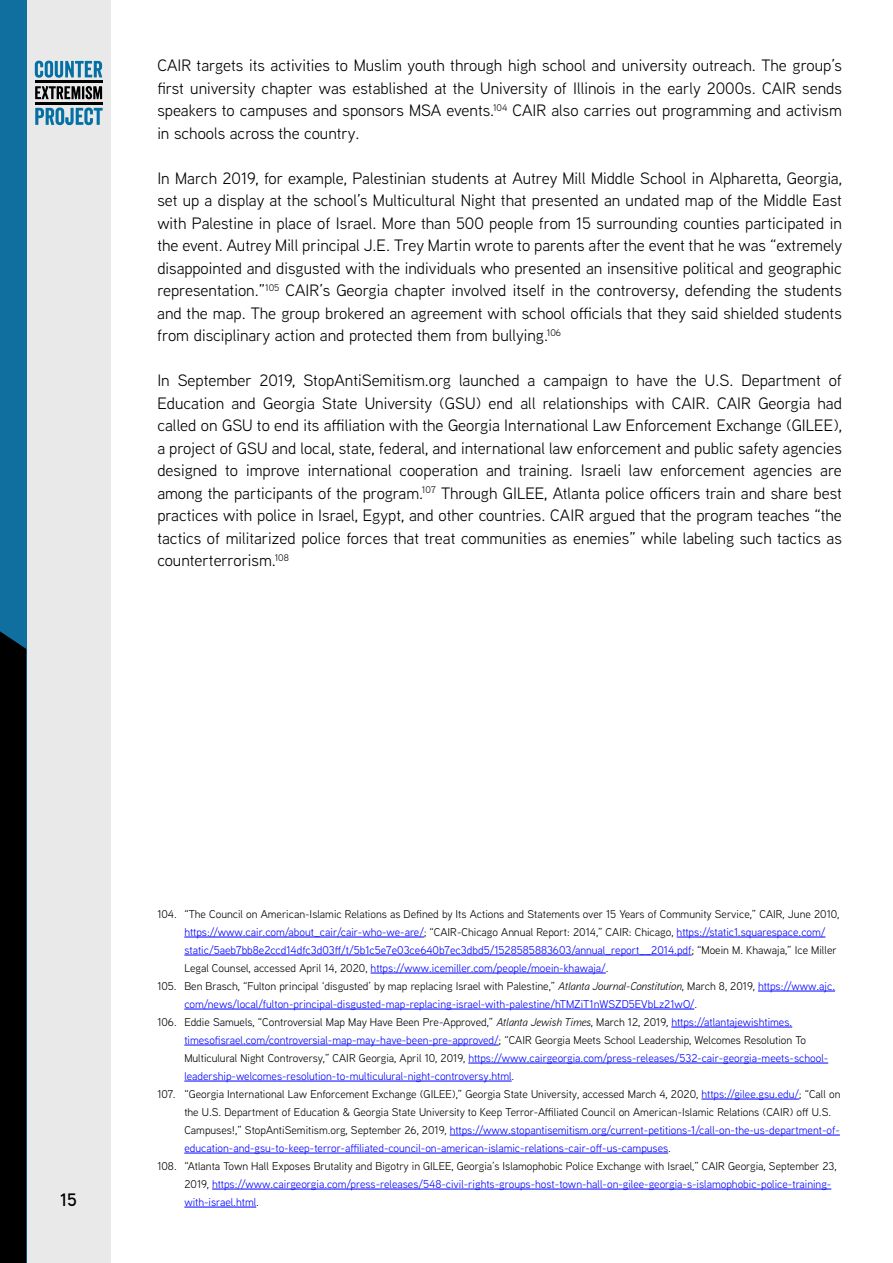
<style>
.page{position:relative;width:893px;height:1263px;background:#fff}
.page>*{position:absolute;margin:0;border:0;box-sizing:border-box;transform-origin:0 0}
.t1{font:600 18px "Aaux Next";color:#000}
.t2{font:16.5px/22.5px "Aaux Next";color:#000;text-align:justify}
.t3{font:11.25px "Aaux Next";color:#00f}
.t4{font:11.25px "Aaux Next";color:#000}
.s1{color:#000}
.s2{font-style:italic}
.s3{color:#00f}
</style>
<div class="page">
<div style="left:0;top:0;width:111px;height:1263px;background:#e9e9ea"></div>
<div style="left:0;top:0;width:26px;height:1263px;background:#116fa0"></div>
<div style="left:0;top:631px;width:26px;height:632px;background:#000"></div>
<hr style="left:35px;top:80px;width:68px;height:3px;background:#000">
<hr style="left:35px;top:102px;width:68px;height:3px;background:#000">
<svg style="left:35px;top:108px;width:68px;height:17px"></svg>
<svg style="left:35px;top:86px;width:67px;height:13px"></svg>
<svg style="left:35px;top:61px;width:67px;height:17px"></svg>
<hr style="left:184px;top:937px;width:240px;height:1px;background:#00f">
<hr style="left:677px;top:937px;width:148px;height:1px;background:#00f">
<hr style="left:184px;top:955px;width:508px;height:1px;background:#00f">
<hr style="left:371px;top:973px;width:235px;height:1px;background:#00f">
<hr style="left:758px;top:991px;width:77px;height:1px;background:#00f">
<hr style="left:184px;top:1009px;width:510px;height:1px;background:#00f">
<hr style="left:671px;top:1027px;width:121px;height:1px;background:#00f">
<hr style="left:184px;top:1045px;width:315px;height:1px;background:#00f">
<hr style="left:468px;top:1063px;width:360px;height:1px;background:#00f">
<hr style="left:184px;top:1081px;width:328px;height:1px;background:#00f">
<hr style="left:702px;top:1099px;width:97px;height:1px;background:#00f">
<hr style="left:450px;top:1135px;width:390px;height:1px;background:#00f">
<hr style="left:184px;top:1153px;width:484px;height:1px;background:#00f">
<hr style="left:212px;top:1189px;width:619px;height:1px;background:#00f">
<hr style="left:184px;top:1207px;width:72px;height:1px;background:#00f">
<p class="t2" style="left:157px;top:53px;width:686px">CAIR targets its activities to Muslim youth through high school and university outreach. The group’s first university chapter was established at the University of Illinois in the early 2000s. CAIR sends speakers to campuses and sponsors MSA events.<sup>104</sup> CAIR also carries out programming and activism in schools across the country.</p>
<p class="t2" style="left:157px;top:166px;width:686px">In March 2019, for example, Palestinian students at Autrey Mill Middle School in Alpharetta, Georgia, set up a display at the school’s Multicultural Night that presented an undated map of the Middle East with Palestine in place of Israel. More than 500 people from 15 surrounding counties participated in the event. Autrey Mill principal J.E. Trey Martin wrote to parents after the event that he was “extremely disappointed and disgusted with the individuals who presented an insensitive political and geographic representation.”<sup>105</sup> CAIR’s Georgia chapter involved itself in the controversy, defending the students and the map. The group brokered an agreement with school officials that they said shielded students from disciplinary action and protected them from bullying.<sup>106</sup></p>
<p class="t2" style="left:157px;top:368px;width:686px">In September 2019, StopAntiSemitism.org launched a campaign to have the U.S. Department of Education and Georgia State University (GSU) end all relationships with CAIR. CAIR Georgia had called on GSU to end its affiliation with the Georgia International Law Enforcement Exchange (GILEE), a project of GSU and local, state, federal, and international law enforcement and public safety agencies designed to improve international cooperation and training. Israeli law enforcement agencies are among the participants of the program.<sup>107</sup> Through GILEE, Atlanta police officers train and share best practices with police in Israel, Egypt, and other countries. CAIR argued that the program teaches “the tactics of militarized police forces that treat communities as enemies” while labeling such tactics as counterterrorism.<sup>108</sup></p>
<p class="t1" style="left:60px;top:1187px;width:18px">15</p>
<p class="t4" style="left:157px;top:906px;width:684px">104. “The Council on American-Islamic Relations as Defined by Its Actions and Statements over 15 Years of Community Service,” CAIR, June 2010,</p>
<p class="t3" style="left:184px;top:924px;width:643px">https://www.cair.com/about_cair/cair-who-we-are/<span class="s1">; “CAIR-Chicago Annual Report: 2014,” CAIR: Chicago,</span> https://static1.squarespace.com/</p>
<p class="t3" style="left:184px;top:942px;width:654px">static/5aeb7bb8e2ccd14dfc3d03ff/t/5b1c5e7e03ce640b7ec3dbd5/1528585883603/annual_report__2014.pdf<span class="s1">; “Moein M. Khawaja,” Ice Miller</span></p>
<p class="t3" style="left:184px;top:960px;width:426px"><span class="s1">Legal Counsel, accessed April 14, 2020,</span> https://www.icemiller.com/people/moein-khawaja/<span class="s1">.</span></p>
<p class="t4" style="left:157px;top:978px;width:679px">105. Ben Brasch, “Fulton principal ‘disgusted’ by map replacing Israel with Palestine,” <span class="s2">Atlanta Journal-Constitution</span>, March 8, 2019, <span class="s3">https://www.ajc.</span></p>
<p class="t3" style="left:184px;top:996px;width:514px">com/news/local/fulton-principal-disgusted-map-replacing-israel-with-palestine/hTMZiT1nWSZD5EVbLz21wO/<span class="s1">.</span></p>
<p class="t4" style="left:157px;top:1014px;width:636px">106. Eddie Samuels, “Controversial Map May Have Been Pre-Approved,” <span class="s2">Atlanta Jewish Times</span>, March 12, 2019, <span class="s3">https://atlantajewishtimes.</span></p>
<p class="t3" style="left:184px;top:1032px;width:623px">timesofisrael.com/controversial-map-may-have-been-pre-approved/<span class="s1">; “CAIR Georgia Meets School Leadership, Welcomes Resolution To</span></p>
<p class="t3" style="left:184px;top:1050px;width:645px"><span class="s1">Multiculural Night Controversy,” CAIR Georgia, April 10, 2019,</span> https://www.cairgeorgia.com/press-releases/532-cair-georgia-meets-school-</p>
<p class="t3" style="left:184px;top:1068px;width:332px">leadership-welcomes-resolution-to-multiculural-night-controversy.html<span class="s1">.</span></p>
<p class="t4" style="left:157px;top:1086px;width:685px">107. “Georgia International Law Enforcement Exchange (GILEE),” Georgia State University, accessed March 4, 2020, <span class="s3">https://gilee.gsu.edu/</span>; “Call on</p>
<p class="t4" style="left:184px;top:1104px;width:648px">the U.S. Department of Education &amp; Georgia State University to Keep Terror-Affiliated Council on American-Islamic Relations (CAIR) off U.S.</p>
<p class="t3" style="left:184px;top:1122px;width:657px"><span class="s1">Campuses!,” StopAntiSemitism.org, September 26, 2019,</span> https://www.stopantisemitism.org/current-petitions-1/call-on-the-us-department-of-</p>
<p class="t3" style="left:184px;top:1140px;width:488px">education-and-gsu-to-keep-terror-affiliated-council-on-american-islamic-relations-cair-off-us-campuses<span class="s1">.</span></p>
<p class="t4" style="left:157px;top:1158px;width:681px">108. “Atlanta Town Hall Exposes Brutality and Bigotry in GILEE, Georgia’s Islamophobic Police Exchange with Israel,” CAIR Georgia, September 23,</p>
<p class="t3" style="left:184px;top:1176px;width:648px"><span class="s1">2019,</span> https://www.cairgeorgia.com/press-releases/548-civil-rights-groups-host-town-hall-on-gilee-georgia-s-islamophobic-police-training-</p>
<p class="t3" style="left:184px;top:1194px;width:76px">with-israel.html<span class="s1">.</span></p>
</div>
